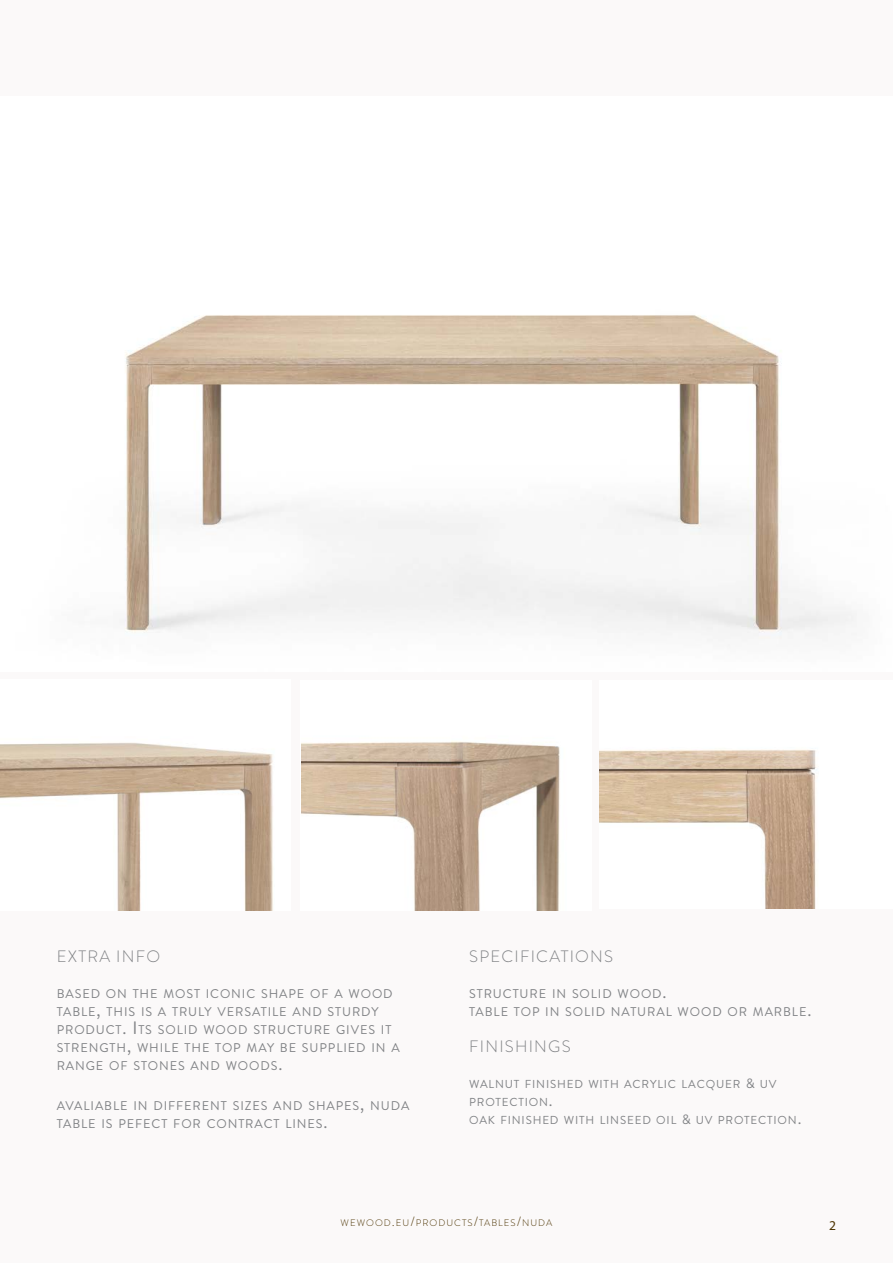
<style>
.page{position:relative;width:893px;height:1263px;background:#fbf9f9}
.page>*{position:absolute;margin:0;border:0;box-sizing:border-box;transform-origin:0 0}
.t1{font:300 16.5px "Brandon Grotesque";letter-spacing:.075em;color:#808285}
.t2{font:13.5px "Myriad Pro";color:#4b3200}
.t3{font:12.6px/18px "Brandon Grotesque";letter-spacing:.07em;color:#808285}
.t4{font:11.55px/18px "Brandon Grotesque";letter-spacing:.07em;color:#808285}
.t5{font:300 9.45px "Brandon Grotesque";letter-spacing:.105em;color:#4b3200}
.s1{font-size:18px}
.s2{font-size:13.5px}
.s3{font-size:16.5px}
</style>
<div class="page">
<img style="left:126px;top:315px;width:702px;height:318px">
<img style="left:0;top:743px;width:273px;height:168px">
<img style="left:599px;top:750px;width:217px;height:159px">
<img style="left:301px;top:742px;width:259px;height:169px">
<p class="t1" style="left:57px;top:945px;width:103px">EXTRA IN FO</p>
<p class="t3" style="left:57px;top:985px;width:345px">BASED ON THE MOST ICONIC SHAPE OF A WOOD TABLE<span class="s1">,</span> THIS IS A TRULY VERSATILE AND STURDY PRODUCT<span class="s1">. I</span>TS SOLID WOOD STRUCTURE GIVES IT STRENGTH<span class="s1">,</span> WHILE THE TOP MAY BE SUPPLIED IN A RANGE OF STONES AND WOODS<span class="s1">.</span></p>
<p class="t3" style="left:57px;top:1097px;width:354px">AVALIABLE IN DIFFERENT SIZES AND SHAPES<span class="s1">,</span> NUDA<br>TABLE IS PEFECT FOR CONTRACT LINES<span class="s1">.</span></p>
<p class="t1" style="left:469px;top:945px;width:120px">SPECIFICATIONS</p>
<p class="t3" style="left:469px;top:985px;width:199px">STRUCTURE IN SOLID WOOD<span class="s1">.</span></p>
<p class="t3" style="left:469px;top:1003px;width:344px">TABLE TOP IN SOLID NATURAL WOOD OR MARBLE<span class="s1">.</span></p>
<p class="t1" style="left:469px;top:1035px;width:78px">FINISHINGS</p>
<p class="t4" style="left:469px;top:1075px;width:309px">WALNUT FINISHED WITH ACRYLIC LACQUER <span class="s2">&amp;</span> UV<br>PROTECTION<span class="s3">.</span></p>
<p class="t4" style="left:469px;top:1111px;width:334px">OAK FINISHED WITH LINSEED OIL <span class="s2">&amp;</span> UV PROTECTION<span class="s3">.</span></p>
<p class="t5" style="left:341px;top:1217px;width:213px">WEWOOD<span class="s2">.</span>EU<span class="s2">/</span>PRODUCTS<span class="s2">/</span>TABLES<span class="s2">/</span>NUDA</p>
<p class="t2" style="left:829px;top:1217px;width:8px">2</p>
</div>
